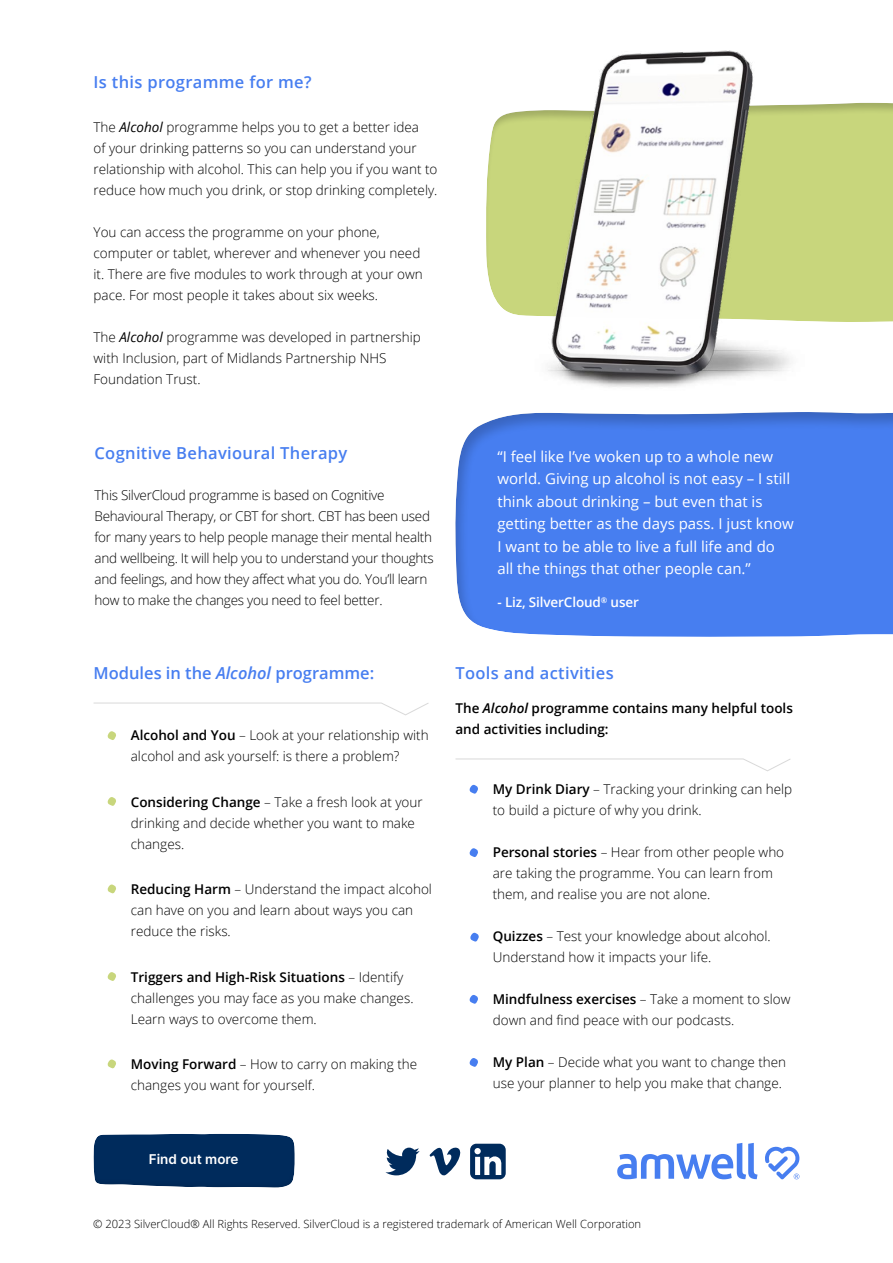
<style>
.page{position:relative;width:893px;height:1263px;background:#fff}
.page>*{position:absolute;margin:0;border:0;box-sizing:border-box;transform-origin:0 0}
.t1{font:600 16.5px "Open Sans";letter-spacing:.02em;color:#477ef0}
.t2{font:600 16.5px "Open Sans";color:#477ef0}
.t3{font:15px/22.5px "Open Sans";color:#fff}
.t4{font:300 13.5px/21px "Open Sans";color:#000}
.t5{font:300 13.5px/21px "Open Sans";letter-spacing:-.02em;color:#000}
.t6{font:600 13.5px/21px "Open Sans";color:#000}
.t7{font:600 13.5px "Open Sans";letter-spacing:-.01em;color:#fff}
.t8{font:600 13.5px "Inter";color:#fff}
.t9{font:300 11.25px "Open Sans";color:#000}
.s1{font-weight:400;font-style:italic}
.s2{font-style:italic}
.s3{font-weight:600}
</style>
<div class="page">
<svg style="left:617px;top:1143px;width:140px;height:36px"></svg>
<svg style="left:765px;top:1146px;width:35px;height:33px"></svg>
<svg style="left:469px;top:785px;width:9px;height:9px"></svg>
<svg style="left:469px;top:848px;width:9px;height:9px"></svg>
<svg style="left:470px;top:933px;width:9px;height:8px"></svg>
<svg style="left:469px;top:995px;width:9px;height:9px"></svg>
<svg style="left:469px;top:1058px;width:9px;height:9px"></svg>
<svg style="left:455px;top:758px;width:336px;height:13px"></svg>
<svg style="left:108px;top:731px;width:8px;height:9px"></svg>
<svg style="left:108px;top:884px;width:8px;height:9px"></svg>
<svg style="left:108px;top:797px;width:8px;height:9px"></svg>
<svg style="left:108px;top:972px;width:8px;height:9px"></svg>
<svg style="left:108px;top:1059px;width:8px;height:9px"></svg>
<svg style="left:94px;top:702px;width:335px;height:13px"></svg>
<svg style="left:385px;top:1147px;width:35px;height:28px"></svg>
<svg style="left:429px;top:1147px;width:32px;height:29px"></svg>
<svg style="left:470px;top:1144px;width:36px;height:35px"></svg>
<svg style="left:93px;top:1133px;width:202px;height:55px"></svg>
<svg style="left:455px;top:412px;width:438px;height:225px;fill:#477ef0"></svg>
<div style="left:869px;top:103px;width:24px;height:219px;background:#c8d67c"></div>
<img style="left:486px;top:50px;width:383px;height:337px">
<p class="t1" style="left:94px;top:71px;width:220px">Is this programme for me?</p>
<p class="t4" style="left:94px;top:116px;width:345px">The <span class="s1">Alcohol</span> programme helps you to get a better idea<br>of your drinking patterns so you can understand your relationship with alcohol. This can help you if you want to reduce how much you drink, or stop drinking completely.</p>
<p class="t4" style="left:94px;top:221px;width:331px">You can access the programme on your phone, computer or tablet, wherever and whenever you need it. There are five modules to work through at your own pace. For most people it takes about six weeks.</p>
<p class="t4" style="left:94px;top:326px;width:329px">The <span class="s1">Alcohol</span> programme was developed in partnership with Inclusion, part of Midlands Partnership NHS<br>Foundation Trust.</p>
<p class="t1" style="left:95px;top:442px;width:254px">Cognitive Behavioural Therapy</p>
<p class="t5" style="left:95px;top:485px;width:341px">This SilverCloud programme is based on Cognitive Behavioural Therapy, or CBT for short. CBT has been used for many years to help people manage their mental health and wellbeing. It will help you to understand your thoughts and feelings, and how they affect what you do. You’ll learn how to make the changes you need to feel better.</p>
<p class="t3" style="left:497px;top:445px;width:298px">“I feel like I’ve woken up to a whole new world. Giving up alcohol is not easy – I still think about drinking – but even that is getting better as the days pass. I just know I want to be able to live a full life and do all the things that other people can.”</p>
<p class="t7" style="left:497px;top:593px;width:143px">- Liz, SilverCloud<sup>®</sup> user</p>
<p class="t2" style="left:94px;top:662px;width:282px">Modules in the <span class="s2">Alcohol</span> programme:</p>
<p class="t4" style="left:131px;top:725px;width:299px"><span class="s3">Alcohol and You</span> – Look at your relationship with alcohol and ask yourself: is there a problem?</p>
<p class="t4" style="left:131px;top:791px;width:293px"><span class="s3">Considering Change</span> – Take a fresh look at your drinking and decide whether you want to make changes.</p>
<p class="t4" style="left:131px;top:878px;width:303px"><span class="s3">Reducing Harm</span> – Understand the impact alcohol can have on you and learn about ways you can reduce the risks.</p>
<p class="t4" style="left:131px;top:966px;width:284px"><span class="s3">Triggers and High-Risk Situations</span> – Identify challenges you may face as you make changes.<br>Learn ways to overcome them.</p>
<p class="t4" style="left:131px;top:1053px;width:288px"><span class="s3">Moving Forward</span> – How to carry on making the changes you want for yourself.</p>
<p class="t1" style="left:455px;top:662px;width:160px">Tools and activities</p>
<p class="t6" style="left:455px;top:698px;width:339px">The <span class="s2">Alcohol</span> programme contains many helpful tools and activities including:</p>
<p class="t4" style="left:493px;top:778px;width:301px"><span class="s3">My Drink Diary</span> – Tracking your drinking can help to build a picture of why you drink.</p>
<p class="t4" style="left:493px;top:841px;width:293px"><span class="s3">Personal stories</span> – Hear from other people who are taking the programme. You can learn from them, and realise you are not alone.</p>
<p class="t4" style="left:493px;top:925px;width:280px"><span class="s3">Quizzes</span> – Test your knowledge about alcohol.<br>Understand how it impacts your life.</p>
<p class="t4" style="left:493px;top:988px;width:299px"><span class="s3">Mindfulness exercises</span> – Take a moment to slow down and find peace with our podcasts.</p>
<p class="t4" style="left:493px;top:1051px;width:295px"><span class="s3">My Plan</span> – Decide what you want to change then use your planner to help you make that change.</p>
<p class="t8" style="left:149px;top:1149px;width:91px">Find out more</p>
<p class="t9" style="left:93px;top:1216px;width:550px">© 2023 SilverCloud® All Rights Reserved. SilverCloud is a registered trademark of American Well Corporation</p>
</div>
